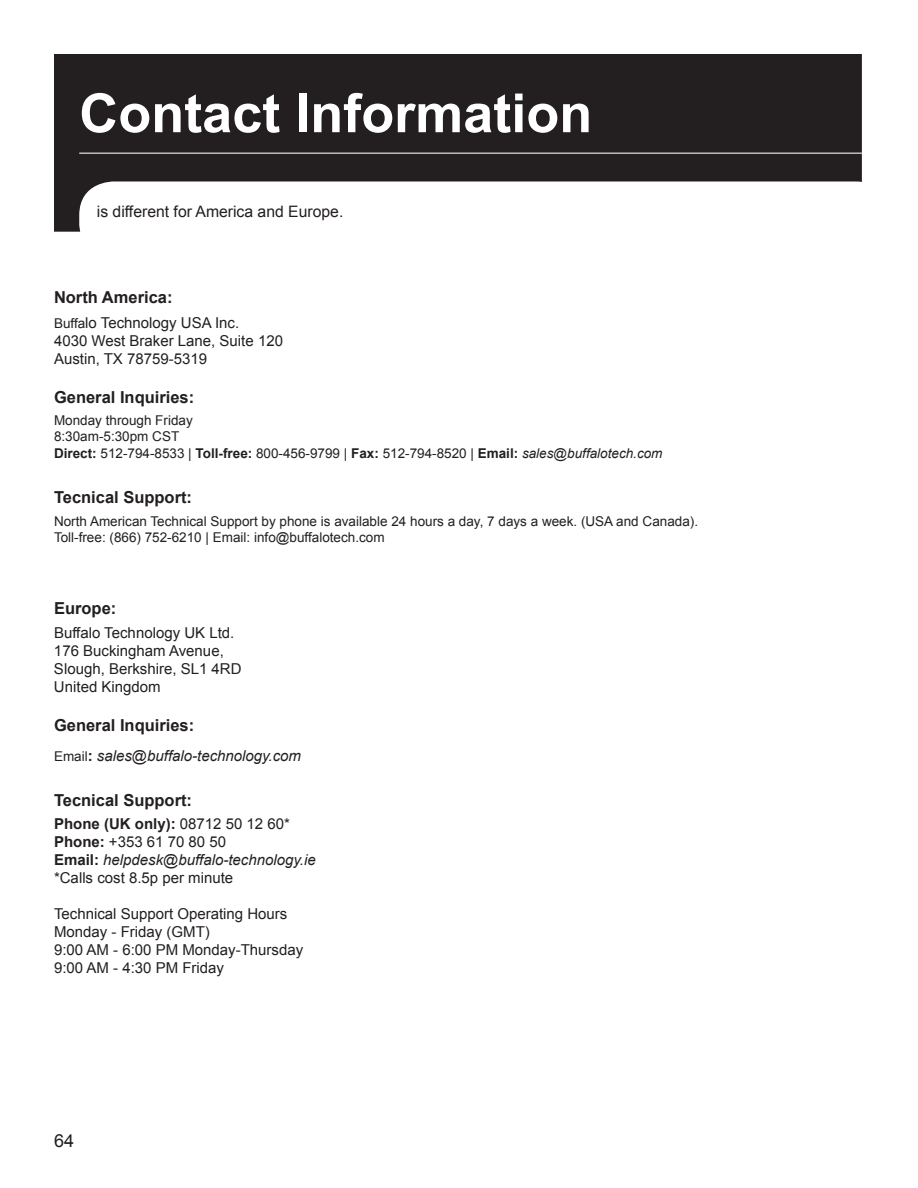
<style>
.page{position:relative;width:918px;height:1188px;background:#fff}
.page>*{position:absolute;margin:0;border:0;box-sizing:border-box;transform-origin:0 0}
.t1{font:700 54px "Arial";color:#fff}
.t2{font:18px "Arial";color:#231f20}
.t3{font:700 16.5px "Arial";color:#231f20}
.t4{font:15.75px "Arial";color:#231f20}
.t5{font:15px/18px "Arial";color:#231f20}
.t6{font:italic 15px "Arial";color:#231f20}
.t7{font:13.5px/16.2px "Arial";color:#231f20}
.s1{font-size:13.5px}
.s2{font-weight:700}
.s3{font-style:italic}
.s4{font-style:normal;font-size:13.5px}
.s5{font-weight:700;font-style:normal}
</style>
<div class="page">
<div style="left:55px;top:55px;width:806px;height:176px;background:#231f20"></div>
<div style="left:54px;top:54px;width:808px;height:178px;border:2px solid #231f20"></div>
<hr style="left:79px;top:153px;width:783px;height:1px;background:#fff">
<div style="left:79px;top:182px;width:811px;height:76px;background:#fff;border-radius:34px"></div>
<h1 class="t1" style="left:79px;top:78px;width:514px">Contact Information</h1>
<p class="t4" style="left:97px;top:201px;width:248px">is different for America and Europe.</p>
<p class="t3" style="left:54px;top:286px;width:120px">North America:</p>
<p class="t5" style="left:54px;top:313px;width:231px"><span class="s1">Buffa</span>lo Technology USA Inc.<br>4030 West Braker Lane, Suite 120<br>Austin, TX 78759-5319</p>
<p class="t3" style="left:54px;top:386px;width:142px">General Inquiries:</p>
<p class="t7" style="left:54px;top:413px;width:610px">Monday through Friday<br>8:30am-5:30pm CST<br><span class="s2">Direct:</span> 512-794-8533 | <span class="s2">Toll-free:</span> 800-456-9799 | <span class="s2">Fax:</span> 512-794-8520 | <span class="s2">Email:</span> <span class="s3">sales@buffalotech.com</span></p>
<p class="t3" style="left:54px;top:487px;width:140px">Tecnical Support:</p>
<p class="t7" style="left:54px;top:513px;width:646px">North American Technical Support by phone is available 24 hours a day, 7 days a week. (USA and Canada).<br>Toll-free: (866) 752-6210 | Email: info@buffalotech.com</p>
<p class="t3" style="left:54px;top:597px;width:64px">Europe:</p>
<p class="t5" style="left:54px;top:624px;width:189px">Buffalo Technology UK Ltd.<br>176 Buckingham Avenue,<br>Slough, Berkshire, SL1 4RD<br>United Kingdom</p>
<p class="t3" style="left:54px;top:714px;width:142px">General Inquiries:</p>
<p class="t6" style="left:54px;top:746px;width:249px"><span class="s4">Email</span><span class="s5">:</span> sales@buffalo-technology.com</p>
<p class="t3" style="left:54px;top:790px;width:140px">Tecnical Support:</p>
<p class="t5" style="left:54px;top:815px;width:263px"><span class="s2">Phone (UK only):</span> 08712 50 12 60*<br><span class="s2">Phone:</span> +353 61 70 80 50<br><span class="s2">Email:</span> <span class="s3">helpdesk@buffalo-technology.ie </span>*Calls cost 8.5p per minute</p>
<p class="t5" style="left:54px;top:905px;width:251px">Technical Support Operating Hours<br>Monday - Friday (GMT)<br>9:00 AM - 6:00 PM Monday-Thursday<br>9:00 AM - 4:30 PM Friday</p>
<p class="t2" style="left:54px;top:1129px;width:22px">64</p>
</div>
